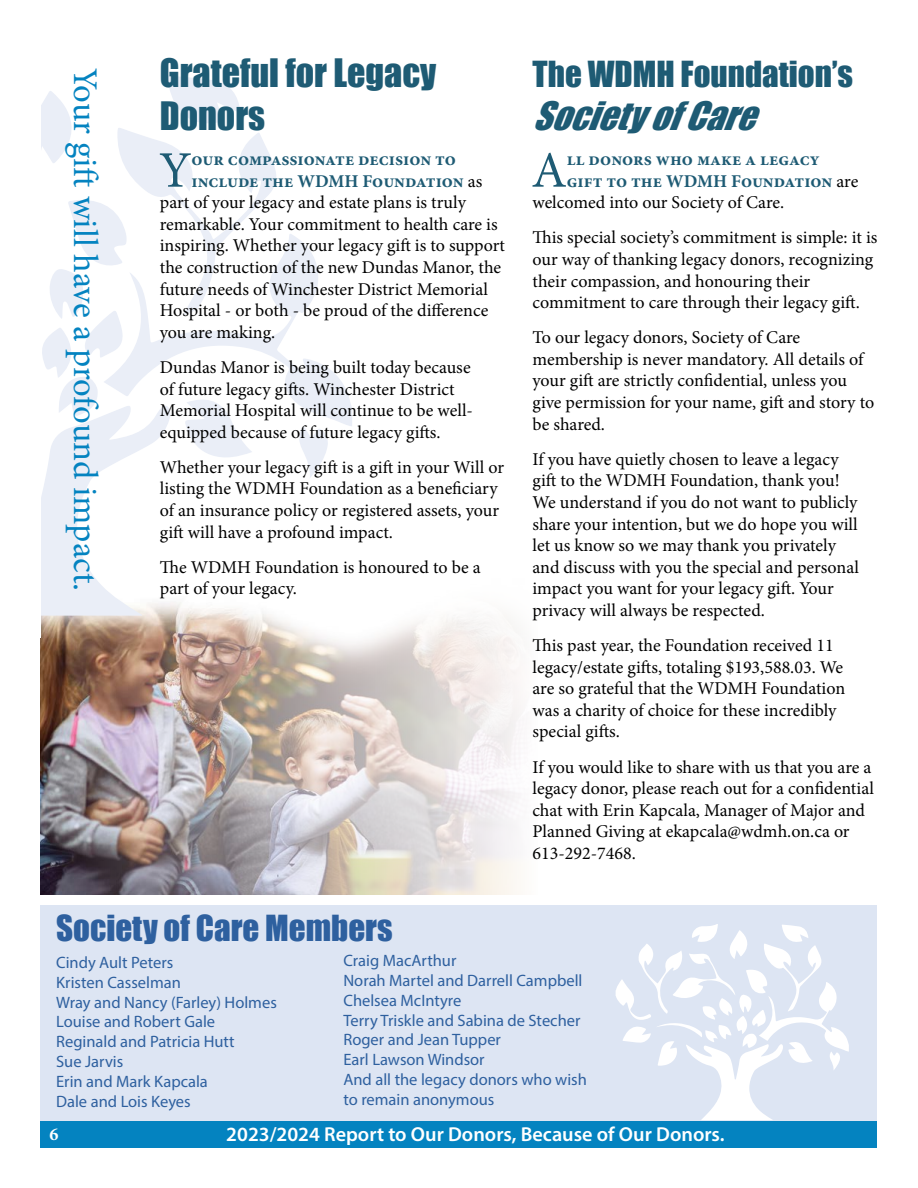
<style>
.page{position:relative;width:918px;height:1188px;background:#fff}
.page>*{position:absolute;margin:0;border:0;box-sizing:border-box;transform-origin:0 0}
.t1{font:51.3px "Minion Pro";color:#1e5b74}
.t2{font:36px/43.2px "Impact";color:#1e5b74}
.t3{font:italic 36px "Impact";color:#1e5b74}
.t4{font:34.65px "Minion Pro";letter-spacing:-.005em;color:#0483c0}
.t5{font:33px "Impact";color:#2e609f}
.t6{font:33px "Impact";color:#1e5b74}
.t7{font:600 20.25px "Myriad Pro";color:#fff}
.t8{font:18px/21.6px "Minion Pro";color:#000}
.t9{font:700 18px "Minion Pro";color:#1e5b74}
.t10{font:700 18px "Minion Pro";color:#fff}
.t11{font:16.5px/19.8px "Myriad Pro";color:#2e609f}
.s1{font-weight:400;color:#000}
</style>
<div class="page">
<img style="left:40px;top:616px;width:481px;height:278px">
<svg style="left:278px;top:234px;width:74px;height:192px"></svg>
<svg style="left:299px;top:426px;width:29px;height:52px"></svg>
<svg style="left:41px;top:75px;width:237px;height:541px"></svg>
<div style="left:40px;top:905px;width:838px;height:216px;background:#dde5f3"></div>
<div style="left:40px;top:1121px;width:838px;height:27px;background:#0483c0"></div>
<svg style="left:616px;top:924px;width:233px;height:196px"></svg>
<h3 class="t4" style="left:108px;top:68px;width:525px;rotate:90deg">Your gift will have a profound impact.</h3>
<h2 class="t2" style="left:160px;top:50px;width:278px">Grateful for Legacy<br>Donors</h2>
<h1 class="t1" style="left:159px;top:136px;width:34px">Y</h1>
<p class="t9" style="left:192px;top:147px;width:266px">our compassionate decision to</p>
<p class="t9" style="left:192px;top:168px;width:292px">include the WDMH Foundation <span class="s1">as</span></p>
<p class="t8" style="left:160px;top:192px;width:308px">part of your legacy and estate plans is truly</p>
<p class="t8" style="left:160px;top:213px;width:339px">remarkable. Your commitment to health care is</p>
<p class="t8" style="left:160px;top:235px;width:347px">inspiring. Whether your legacy gift is to support</p>
<p class="t8" style="left:160px;top:257px;width:343px">the construction of the new Dundas Manor, the</p>
<p class="t8" style="left:160px;top:278px;width:330px">future needs of Winchester District Memorial</p>
<p class="t8" style="left:160px;top:300px;width:330px">Hospital - or both - be proud of the difference</p>
<p class="t8" style="left:160px;top:321px;width:117px">you are making.</p>
<p class="t8" style="left:160px;top:357px;width:315px">Dundas Manor is being built today because of future legacy gifts. Winchester District Memorial Hospital will continue to be well&shy;equipped because of future legacy gifts.</p>
<p class="t8" style="left:160px;top:456px;width:346px">Whether your legacy gift is a gift in your Will or listing the WDMH Foundation as a beneficiary of an insurance policy or registered assets, your gift will have a profound impact.</p>
<p class="t8" style="left:160px;top:556px;width:322px">The WDMH Foundation is honoured to be a part of your legacy.</p>
<h3 class="t5" style="left:56px;top:902px;width:338px">Society of Care Members</h3>
<h3 class="t6" style="left:532px;top:48px;width:322px">The WDMH Foundation’s</h3>
<h2 class="t3" style="left:532px;top:88px;width:244px">SOCIETYOFCARE</h2>
<h1 class="t1" style="left:531px;top:136px;width:37px">A</h1>
<p class="t9" style="left:567px;top:147px;width:254px">ll donors who make a legacy</p>
<p class="t9" style="left:567px;top:168px;width:293px">gift to the WDMH Foundation <span class="s1">are</span></p>
<p class="t8" style="left:532px;top:192px;width:253px">welcomed into our Society of Care.</p>
<p class="t8" style="left:532px;top:227px;width:346px">This special society’s commitment is simple: it is our way of thanking legacy donors, recognizing their compassion, and honouring their commitment to care through their legacy gift.</p>
<p class="t8" style="left:532px;top:327px;width:343px">To our legacy donors, Society of Care membership is never mandatory. All details of your gift are strictly confidential, unless you give permission for your name, gift and story to be shared.</p>
<p class="t8" style="left:532px;top:448px;width:328px">If you have quietly chosen to leave a legacy gift to the WDMH Foundation, thank you!<br>We understand if you do not want to publicly share your intention, but we do hope you will let us know so we may thank you privately and discuss with you the special and personal impact you want for your legacy gift. Your privacy will always be respected.</p>
<p class="t8" style="left:532px;top:635px;width:314px">This past year, the Foundation received 11 legacy/estate gifts, totaling $193,588.03. We are so grateful that the WDMH Foundation was a charity of choice for these incredibly special gifts.</p>
<p class="t8" style="left:532px;top:756px;width:343px">If you would like to share with us that you are a legacy donor, please reach out for a confidential chat with Erin Kapcala, Manager of Major and Planned Giving at ekapcala@wdmh.on.ca or 613-292-7468.</p>
<p class="t11" style="left:56px;top:952px;width:222px">Cindy Ault Peters<br>Kristen Casselman<br>Wray and Nancy (Farley) Holmes<br>Louise and Robert Gale<br>Reginald and Patricia Hutt<br>Sue Jarvis<br>Erin and Mark Kapcala<br>Dale and Lois Keyes</p>
<p class="t11" style="left:343px;top:951px;width:245px">Craig MacArthur<br>Norah Martel and Darrell Campbell<br>Chelsea McIntyre<br>Terry Triskle and Sabina de Stecher<br>Roger and Jean Tupper<br>Earl Lawson Windsor<br>And all the legacy donors who wish to remain anonymous</p>
<p class="t10" style="left:50px;top:1121px;width:10px">6</p>
<p class="t7" style="left:226px;top:1121px;width:500px">2023/2024 Report to Our Donors, Because of Our Donors.</p>
</div>
